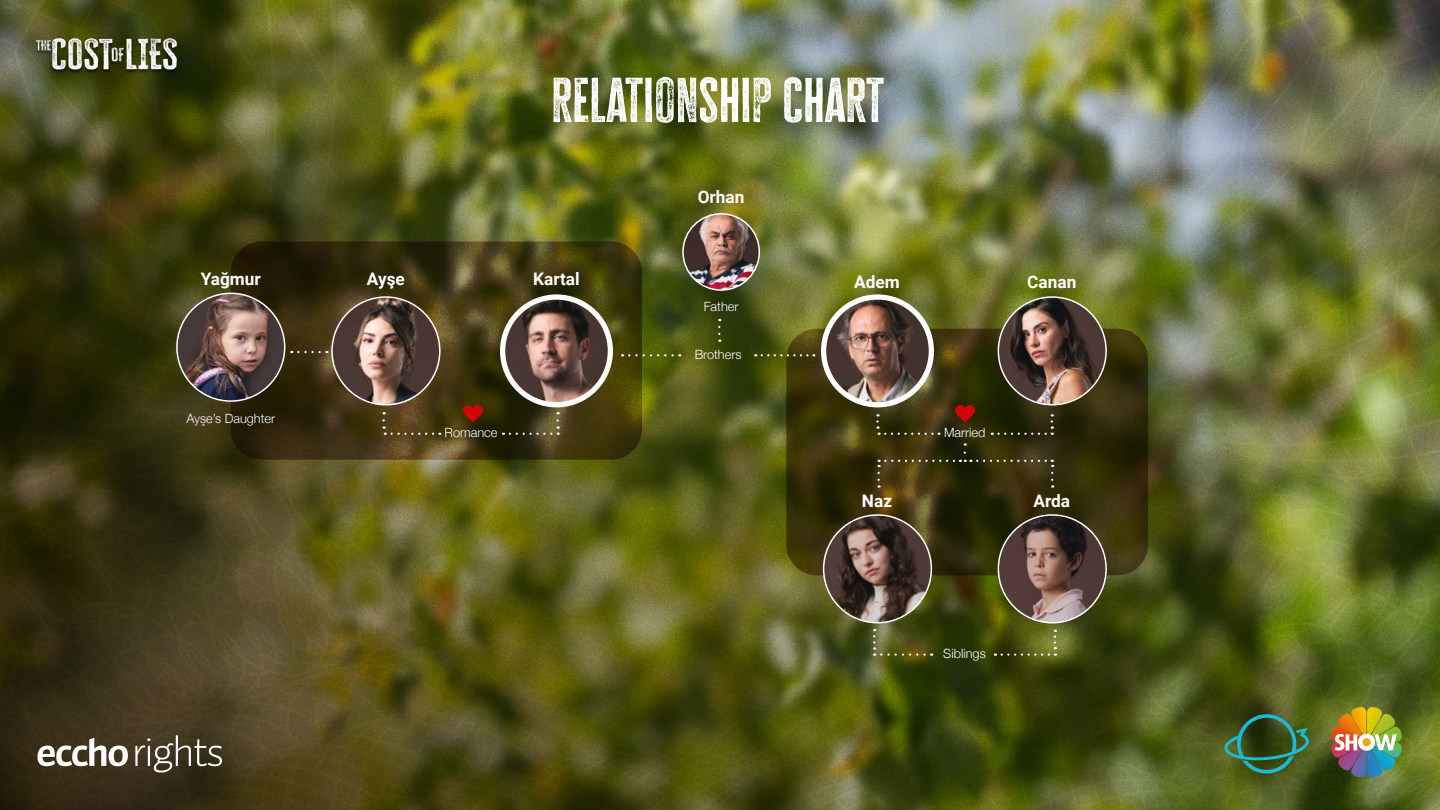
<style>
.page{position:relative;width:1440px;height:810px;background:#fff}
.page>*{position:absolute;margin:0;border:0;box-sizing:border-box;transform-origin:0 0}
.t1{font:51.75px "Cheddar Gothic Rough";color:#fff}
.t2{font:700 17.25px "Roboto";color:#fff}
.t3{font:300 12.75px "Helvetica Neue";color:#fff}
</style>
<div class="page">
<img style="left:0;top:0;width:1440px;height:809px">
<svg style="left:135px;top:735px;width:87px;height:37px;background:#605948"></svg>
<svg style="left:38px;top:738px;width:90px;height:28px"></svg>
<svg style="left:1224px;top:714px;width:85px;height:60px;background:#385f38"></svg>
<img style="left:1316px;top:707px;width:86px;height:89px">
<svg style="left:231px;top:242px;width:411px;height:218px;background:#3f3512"></svg>
<svg style="left:786px;top:329px;width:362px;height:246px;background:#37310c"></svg>
<img style="left:683px;top:214px;width:76px;height:76px;border-radius:38px">
<div style="left:682px;top:213px;width:78px;height:78px;border:2px solid #fff;border-radius:50%"></div>
<img style="left:824px;top:297px;width:107px;height:108px;border-radius:54px">
<div style="left:821px;top:294px;width:113px;height:113px;border:5px solid #fff;border-radius:50%"></div>
<img style="left:824px;top:515px;width:107px;height:108px;border-radius:54px">
<div style="left:823px;top:514px;width:109px;height:109px;border:2px solid #fff;border-radius:50%"></div>
<img style="left:998px;top:297px;width:108px;height:108px;border-radius:54px">
<div style="left:998px;top:296px;width:109px;height:110px;border:2px solid #fff;border-radius:50%"></div>
<img style="left:998px;top:515px;width:108px;height:108px;border-radius:54px">
<div style="left:998px;top:514px;width:109px;height:109px;border:2px solid #fff;border-radius:50%"></div>
<img style="left:503px;top:297px;width:107px;height:108px;border-radius:54px">
<div style="left:500px;top:294px;width:113px;height:113px;border:5px solid #fff;border-radius:50%"></div>
<img style="left:332px;top:297px;width:108px;height:108px;border-radius:54px">
<div style="left:331px;top:296px;width:110px;height:110px;border:2px solid #fff;border-radius:50%"></div>
<img style="left:177px;top:293px;width:108px;height:108px;border-radius:54px">
<div style="left:176px;top:293px;width:109px;height:109px;border:2px solid #fff;border-radius:50%"></div>
<img style="left:463px;top:406px;width:19px;height:17px">
<img style="left:955px;top:406px;width:19px;height:17px">
<svg style="left:881px;top:653px;width:51px;height:3px"></svg>
<svg style="left:392px;top:433px;width:48px;height:2px"></svg>
<svg style="left:298px;top:351px;width:29px;height:2px"></svg>
<svg style="left:629px;top:354px;width:51px;height:2px"></svg>
<svg style="left:762px;top:354px;width:52px;height:2px"></svg>
<svg style="left:1002px;top:630px;width:54px;height:26px"></svg>
<svg style="left:873px;top:629px;width:2px;height:27px"></svg>
<svg style="left:510px;top:420px;width:49px;height:15px"></svg>
<svg style="left:383px;top:420px;width:3px;height:15px"></svg>
<svg style="left:876px;top:414px;width:64px;height:21px"></svg>
<svg style="left:999px;top:414px;width:54px;height:21px"></svg>
<svg style="left:718px;top:327px;width:2px;height:15px"></svg>
<svg style="left:977px;top:460px;width:76px;height:7px"></svg>
<svg style="left:1051px;top:473px;width:2px;height:15px"></svg>
<svg style="left:879px;top:453px;width:92px;height:14px"></svg>
<svg style="left:877px;top:473px;width:3px;height:15px"></svg>
<h2 class="t2" style="left:201px;top:267px;width:62px">Yağmur</h2>
<p class="t3" style="left:186px;top:408px;width:90px">Ayşe’s Daughter</p>
<h1 class="t1" style="left:551px;top:67px;width:334px">RELATIONSHIP CHART</h1>
<h2 class="t2" style="left:367px;top:267px;width:40px">Ayşe</h2>
<h2 class="t2" style="left:533px;top:267px;width:48px">Kartal</h2>
<h2 class="t2" style="left:698px;top:185px;width:48px">Orhan</h2>
<p class="t3" style="left:704px;top:296px;width:36px">Father</p>
<p class="t3" style="left:695px;top:344px;width:48px">Brothers</p>
<h2 class="t2" style="left:854px;top:270px;width:47px">Adem</h2>
<p class="t3" style="left:445px;top:422px;width:54px">Romance</p>
<p class="t3" style="left:944px;top:422px;width:43px">Married</p>
<h2 class="t2" style="left:862px;top:488px;width:32px">Naz</h2>
<h2 class="t2" style="left:1027px;top:270px;width:51px">Canan</h2>
<h2 class="t2" style="left:1033px;top:488px;width:38px">Arda</h2>
<p class="t3" style="left:943px;top:643px;width:44px">Siblings</p>
</div>
